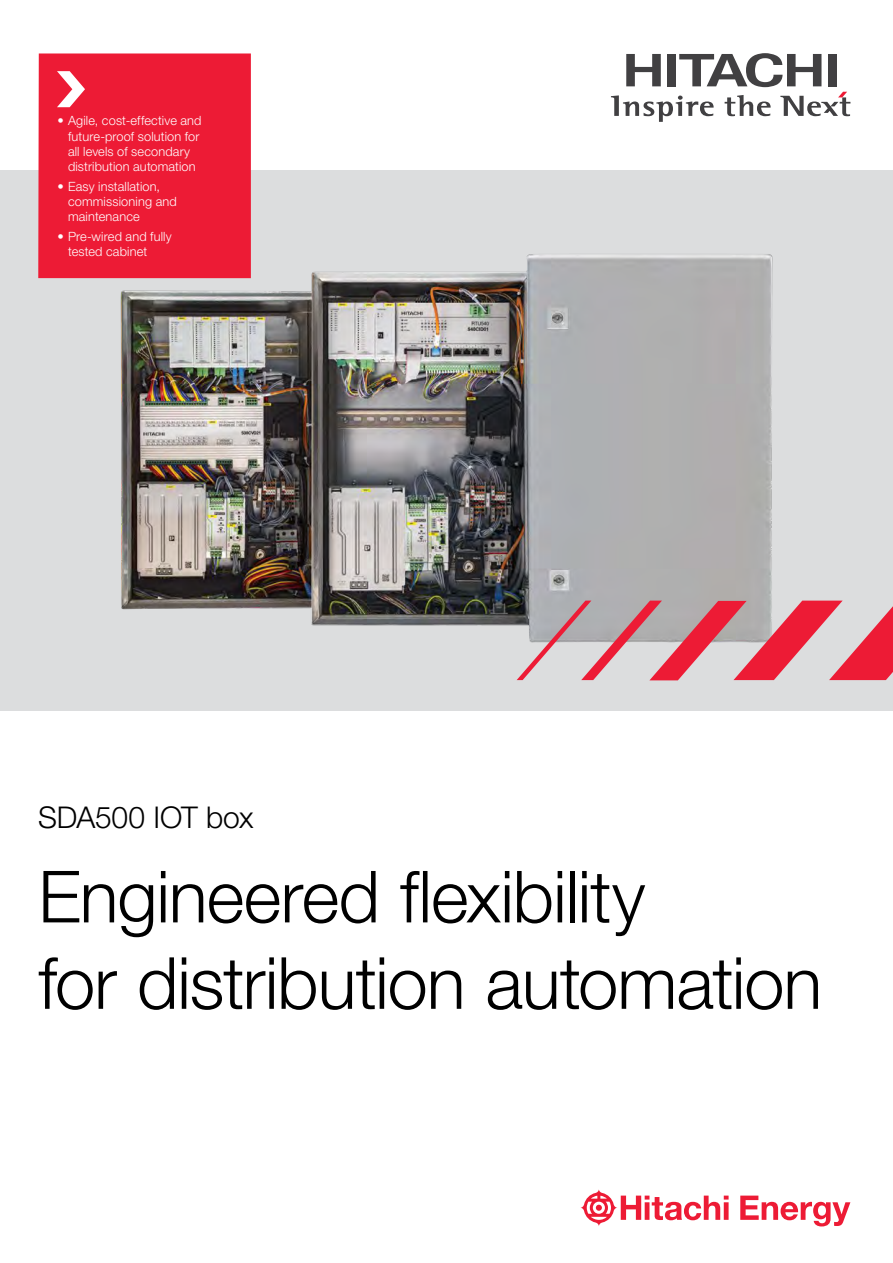
<style>
.page{position:relative;width:893px;height:1263px;background:#fff}
.page>*{position:absolute;margin:0;border:0;box-sizing:border-box;transform-origin:0 0}
.Headline_L_48pt_57_6{font:300 72px "Helvetica Neue LT Pro";letter-spacing:-.015em;color:#000}
.Subheadline_20pt_24p{font:300 30px "Helvetica Neue LT Pro";letter-spacing:-.01em;color:#000}
.t1{font:300 12.75px/15.3px "Helvetica Neue LT Pro";letter-spacing:.01em;color:#fff}
</style>
<div class="page">
<div style="left:0;top:170px;width:893px;height:540px;background:#dcddde"></div>
<img style="left:38px;top:254px;width:848px;height:427px">
<div style="left:38px;top:53px;width:213px;height:225px;background:#ed1b35"></div>
<svg style="left:517px;top:601px;width:376px;height:79px"></svg>
<svg style="left:57px;top:71px;width:28px;height:36px"></svg>
<svg style="left:611px;top:53px;width:239px;height:69px"></svg>
<svg style="left:580px;top:1189px;width:270px;height:37px"></svg>
<p class="t1" style="left:68px;top:113px;width:135px;text-indent:-11px">• Agile, cost-effective and future-proof solution for all levels of secondary distribution automation</p>
<p class="t1" style="left:68px;top:178px;width:110px;text-indent:-11px">• Easy installation, commissioning and maintenance</p>
<p class="t1" style="left:68px;top:228px;width:105px;text-indent:-11px">• Pre-wired and fully tested cabinet</p>
<p class="Subheadline_20pt_24p" style="left:38px;top:799px;width:217px">SDA500 IOT box</p>
<p class="Headline_L_48pt_57_6" style="left:38px;top:853px;width:609px">Engineered flexibility</p>
<p class="Headline_L_48pt_57_6" style="left:38px;top:939px;width:785px">for distribution automation</p>
</div>
